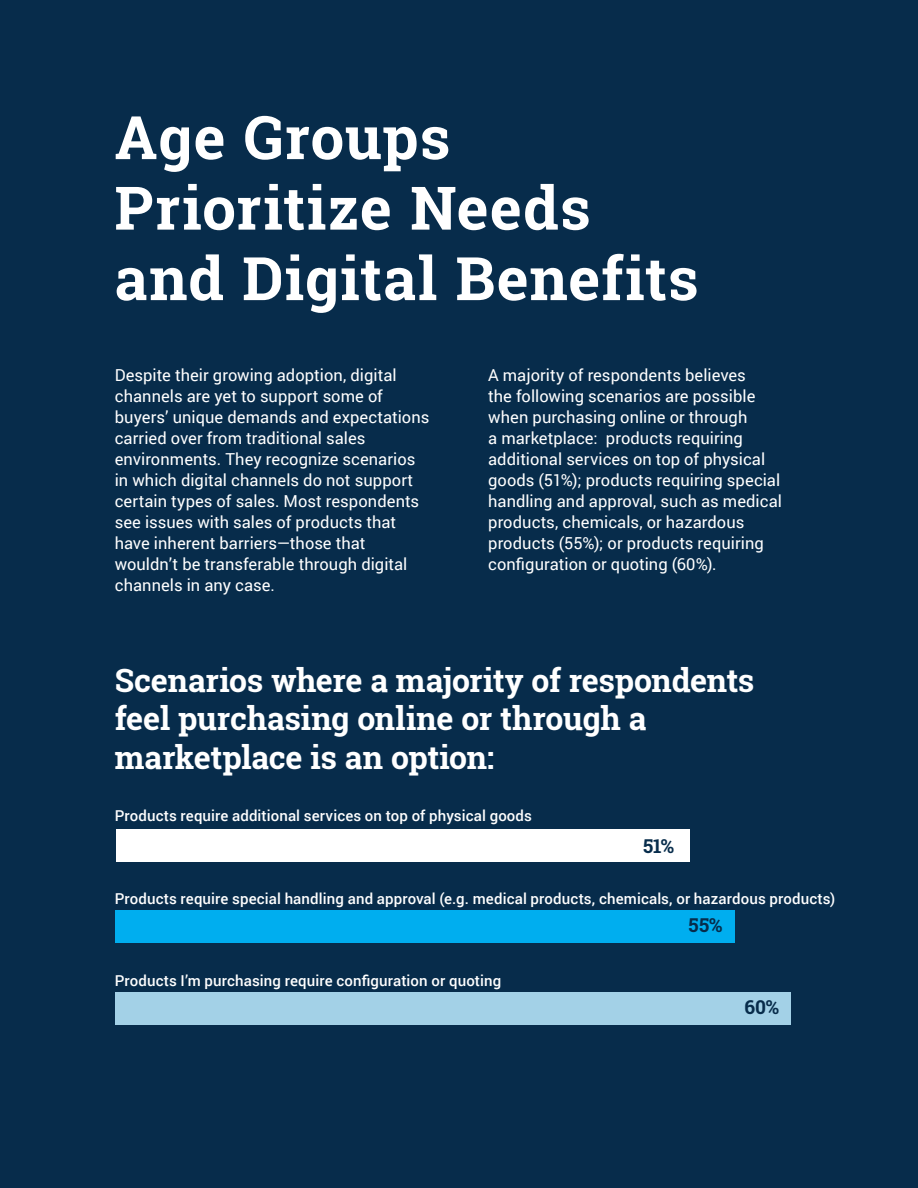
<style>
.page{position:relative;width:918px;height:1188px;background:#072c4b}
.page>*{position:absolute;margin:0;border:0;box-sizing:border-box;transform-origin:0 0}
.t1{font:700 60px/70.5px "Roboto Slab";letter-spacing:.015em;color:#fff}
.t2{font:700 32.1px/38.4px "Roboto Slab";letter-spacing:-.01em;color:#fff}
.t3{font:700 19.05px "Roboto Slab";color:#072c4b}
.t4{font:16.5px/21px "Roboto";letter-spacing:.005em;color:#fff}
.t5{font:500 15px "Roboto";letter-spacing:.01em;color:#fff}
</style>
<div class="page">
<div style="left:1px;top:32px;width:917px;height:1156px;background:#072c4b"></div>
<div style="left:116px;top:992px;width:675px;height:33px;background:#a3d1e7"></div>
<div style="left:116px;top:911px;width:619px;height:32px;background:#00aeef"></div>
<div style="left:116px;top:829px;width:574px;height:33px;background:#fff"></div>
<h1 class="t1" style="left:114px;top:101px;width:586px">Age Groups<br>Prioritize Needs and Digital Benefits</h1>
<p class="t4" style="left:115px;top:364px;width:316px">Despite their growing adoption, digital channels are yet to support some of buyers’ unique demands and expectations carried over from traditional sales environments. They recognize scenarios in which digital channels do not support certain types of sales. Most respondents see issues with sales of products that have inherent barriers—those that wouldn’t be transferable through digital channels in any case.</p>
<p class="t4" style="left:488px;top:364px;width:295px">A majority of respondents believes<br>the following scenarios are possible when purchasing online or through<br>a marketplace: products requiring additional services on top of physical goods (51%); products requiring special handling and approval, such as medical products, chemicals, or hazardous products (55%); or products requiring configuration or quoting (60%).</p>
<h2 class="t2" style="left:115px;top:660px;width:641px">Scenarios where a majority of respondents feel purchasing online or through a marketplace is an option:</h2>
<p class="t5" style="left:115px;top:805px;width:419px">Products require additional services on top of physical goods</p>
<p class="t3" style="left:643px;top:833px;width:32px">51%</p>
<p class="t5" style="left:115px;top:888px;width:722px">Products require special handling and approval (e.g. medical products, chemicals, or hazardous products)</p>
<p class="t5" style="left:115px;top:971px;width:388px">Products I’m purchasing require configuration or quoting</p>
<p class="t3" style="left:689px;top:912px;width:35px">55%</p>
<p class="t3" style="left:744px;top:994px;width:36px">60%</p>
</div>
